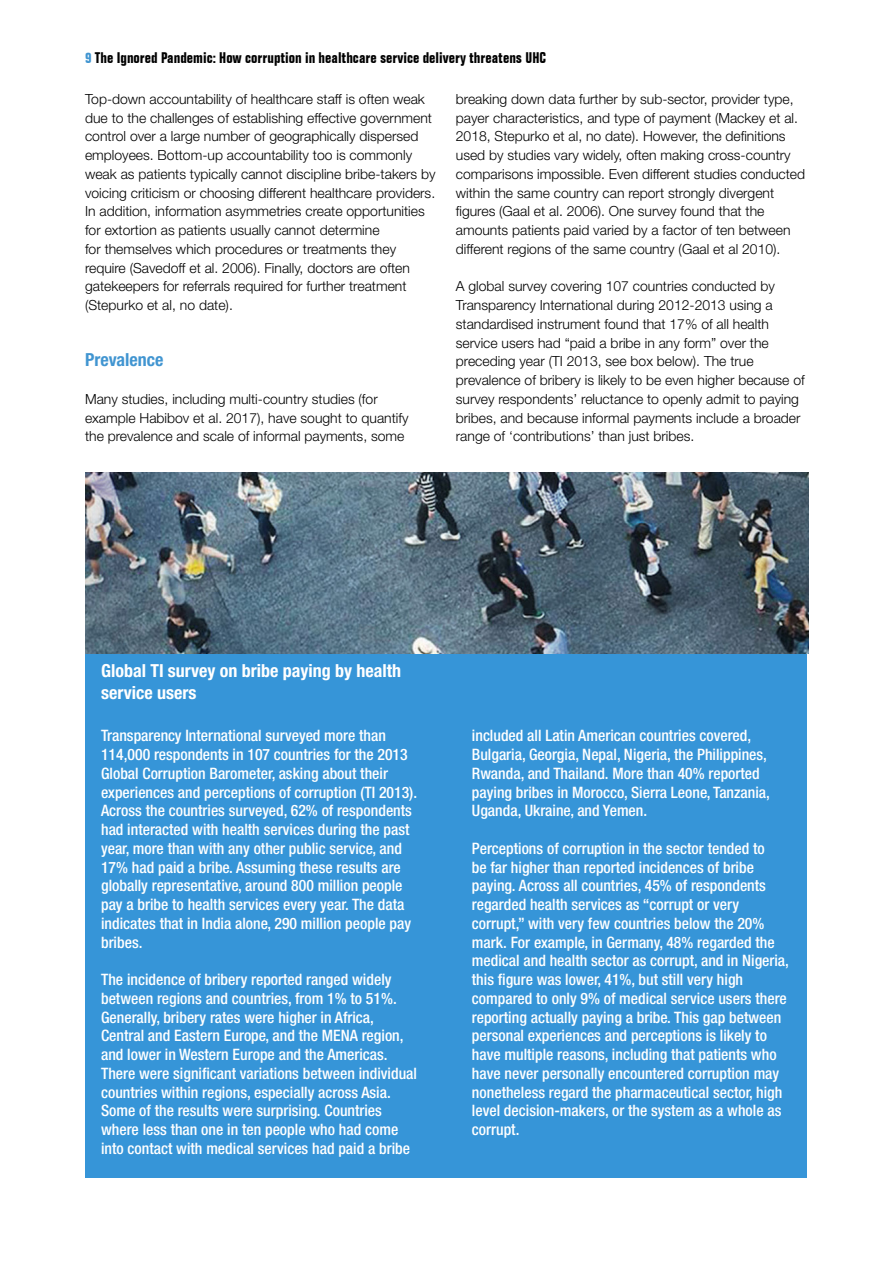
<style>
.page{position:relative;width:893px;height:1263px;background:#fff}
.page>*{position:absolute;margin:0;border:0;box-sizing:border-box;transform-origin:0 0}
.t1{font:700 condensed 18px/21.6px "Helvetica Neue LT Pro";color:#fff}
.t2{font:700 condensed 18px "Helvetica Neue LT Pro";color:#4195d1}
.Text_Box{font:500 condensed 15.75px/18.8px "Helvetica Neue LT Pro";color:#fff}
.t3{font:700 condensed 15px "Folio BT";color:#000}
.t4{font:300 13.95px/18.8px "Helvetica Neue LT Pro";color:#000}
.s1{color:#4195d1}
</style>
<div class="page">
<div style="left:85px;top:653px;width:722px;height:525px;background:#3695d8"></div>
<img style="left:85px;top:472px;width:723px;height:181px">
<p class="t3" style="left:85px;top:49px;width:463px"><span class="s1">9</span> The Ignored Pandemic: How corruption in healthcare service delivery threatens UHC</p>
<p class="t4" style="left:85px;top:89px;width:352px">Top-down accountability of healthcare staff is often weak due to the challenges of establishing effective government control over a large number of geographically dispersed employees. Bottom-up accountability too is commonly weak as patients typically cannot discipline bribe-takers by voicing criticism or choosing different healthcare providers.<br>In addition, information asymmetries create opportunities for extortion as patients usually cannot determine<br>for themselves which procedures or treatments they require (Savedoff et al. 2006). Finally, doctors are often gatekeepers for referrals required for further treatment (Stepurko et al, no date).</p>
<p class="t2" style="left:85px;top:349px;width:80px">Prevalence</p>
<p class="t4" style="left:85px;top:389px;width:325px">Many studies, including multi-country studies (for example Habibov et al. 2017), have sought to quantify the prevalence and scale of informal payments, some</p>
<p class="t4" style="left:456px;top:89px;width:351px">breaking down data further by sub-sector, provider type, payer characteristics, and type of payment (Mackey et al.<br>2018, Stepurko et al, no date). However, the definitions used by studies vary widely, often making cross-country comparisons impossible. Even different studies conducted within the same country can report strongly divergent figures (Gaal et al. 2006). One survey found that the amounts patients paid varied by a factor of ten between different regions of the same country (Gaal et al 2010).</p>
<p class="t4" style="left:456px;top:277px;width:350px">A global survey covering 107 countries conducted by Transparency International during 2012-2013 using a standardised instrument found that 17% of all health service users had “paid a bribe in any form” over the preceding year (TI 2013, see box below). The true prevalence of bribery is likely to be even higher because of survey respondents’ reluctance to openly admit to paying bribes, and because informal payments include a broader range of ‘contributions’ than just bribes.</p>
<p class="t1" style="left:101px;top:660px;width:301px">Global TI survey on bribe paying by health service users</p>
<p class="Text_Box" style="left:101px;top:726px;width:318px">Transparency International surveyed more than 114,000 respondents in 107 countries for the 2013<br>Global Corruption Barometer, asking about their experiences and perceptions of corruption (TI 2013).<br>Across the countries surveyed, 62% of respondents had interacted with health services during the past year, more than with any other public service, and 17% had paid a bribe. Assuming these results are globally representative, around 800 million people pay a bribe to health services every year. The data indicates that in India alone, 290 million people pay bribes.</p>
<p class="Text_Box" style="left:101px;top:970px;width:317px">The incidence of bribery reported ranged widely between regions and countries, from 1% to 51%.<br>Generally, bribery rates were higher in Africa, Central and Eastern Europe, and the MENA region, and lower in Western Europe and the Americas.<br>There were significant variations between individual countries within regions, especially across Asia.<br>Some of the results were surprising. Countries where less than one in ten people who had come into contact with medical services had paid a bribe</p>
<p class="Text_Box" style="left:472px;top:726px;width:300px">included all Latin American countries covered, Bulgaria, Georgia, Nepal, Nigeria, the Philippines, Rwanda, and Thailand. More than 40% reported paying bribes in Morocco, Sierra Leone, Tanzania, Uganda, Ukraine, and Yemen.</p>
<p class="Text_Box" style="left:472px;top:839px;width:319px">Perceptions of corruption in the sector tended to<br>be far higher than reported incidences of bribe paying. Across all countries, 45% of respondents regarded health services as “corrupt or very corrupt,” with very few countries below the 20% mark. For example, in Germany, 48% regarded the medical and health sector as corrupt, and in Nigeria, this figure was lower, 41%, but still very high compared to only 9% of medical service users there reporting actually paying a bribe. This gap between personal experiences and perceptions is likely to have multiple reasons, including that patients who have never personally encountered corruption may nonetheless regard the pharmaceutical sector, high level decision-makers, or the system as a whole as corrupt.</p>
</div>
